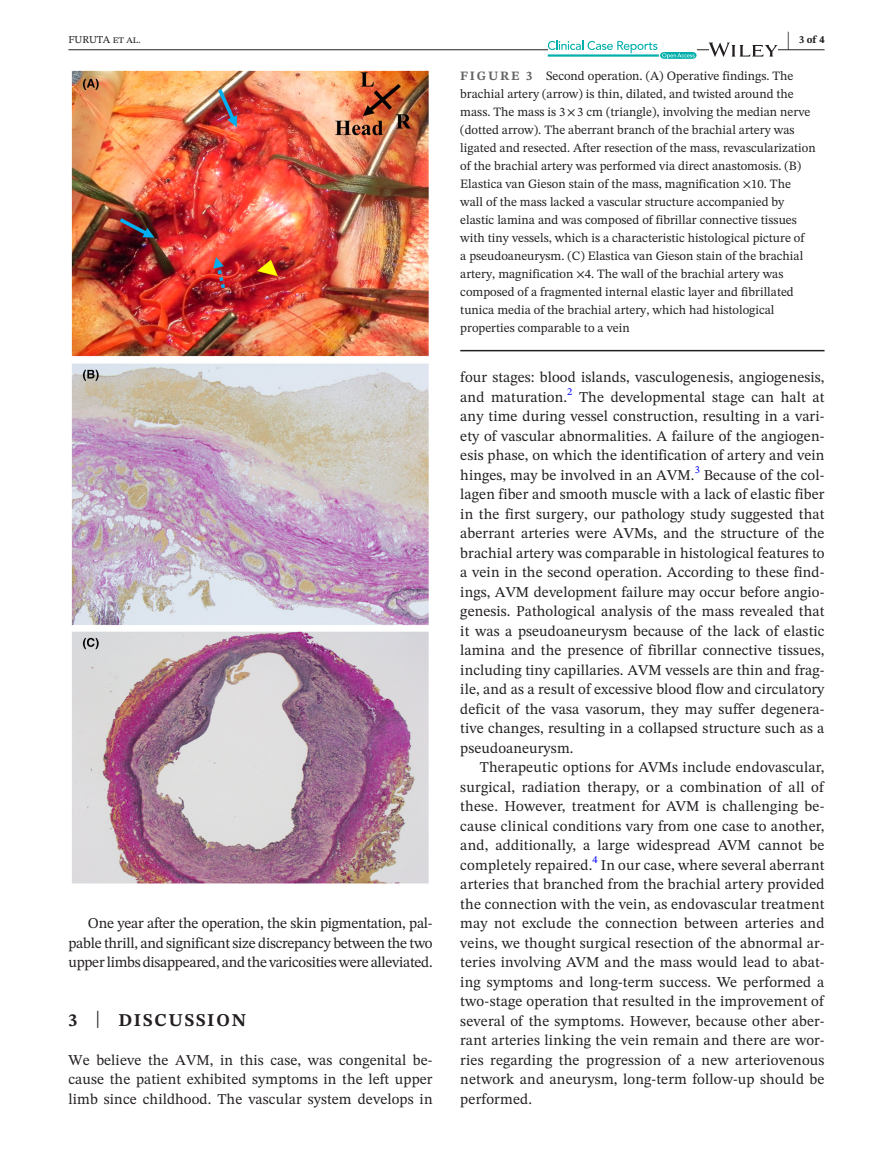
<style>
.page{position:relative;width:893px;height:1174px;background:#fff}
.page>*{position:absolute;margin:0;border:0;box-sizing:border-box;transform-origin:0 0}
.t1{font:700 21px "STIX Two Text";color:#231f20;scale:.42 1}
.t2{font:700 18px "STIX Two Text";letter-spacing:.1em;color:#231f20}
.t3{font:15px/19.5px "STIX Two Text";letter-spacing:.005em;color:#231f20;text-align:justify}
.t4{font:12.75px/18px "STIX Two Text";color:#231f20}
.t5{font:10.5px "STIX Two Text";color:#231f20}
.t6{font:700 10.5px "STIX Two Text";color:#231f20}
.t7{font:10.5px "STIX Two Text";color:#00f}
.s1{font-weight:400;font-size:23.7px}
.s2{font-weight:700;color:#636366}
</style>
<div class="page">
<hr style="left:68px;top:49px;width:756px;height:1px;background:#231f20">
<svg style="left:548px;top:41px;width:148px;height:18px"></svg>
<svg style="left:709px;top:43px;width:68px;height:14px"></svg>
<hr style="left:460px;top:350px;width:364px;height:1px;background:#231f20">
<img style="left:72px;top:70px;width:357px;height:814px">
<h1 class="t1" style="left:787px;top:24px;width:8px">|</h1>
<p class="t5" style="left:68px;top:32px;width:74px">FURUTA et al.</p>
<p class="t6" style="left:799px;top:32px;width:27px">3 of 4</p>
<p class="t3" style="left:68px;top:913px;width:366px;text-indent:20px">One year after the operation, the skin pigmentation, pal&shy;pable thrill, and significant size discrepancy between the two upper limbs disappeared, and the varicosities were alleviated.</p>
<p class="t2" style="left:68px;top:1007px;width:179px">3 <span class="s1">|</span> DISCUSSION</p>
<p class="t3" style="left:68px;top:1050px;width:366px">We believe the AVM, in this case, was congenital be&shy;cause the patient exhibited symptoms in the left upper limb since childhood. The vascular system develops in</p>
<p class="t4" style="left:460px;top:66px;width:357px"><span class="s2">FIGURE 3</span> Second operation. (A) Operative findings. The brachial artery (arrow) is thin, dilated, and twisted around the mass. The mass is 3×3 cm (triangle), involving the median nerve (dotted arrow). The aberrant branch of the brachial artery was ligated and resected. After resection of the mass, revascularization of the brachial artery was performed via direct anastomosis. (B)<br>Elastica van Gieson stain of the mass, magnification ×10. The wall of the mass lacked a vascular structure accompanied by elastic lamina and was composed of fibrillar connective tissues with tiny vessels, which is a characteristic histological picture of<br>a pseudoaneurysm. (C) Elastica van Gieson stain of the brachial artery, magnification ×4. The wall of the brachial artery was composed of a fragmented internal elastic layer and fibrillated tunica media of the brachial artery, which had histological properties comparable to a vein</p>
<p class="t3" style="left:460px;top:367px;width:366px">four stages: blood islands, vasculogenesis, angiogenesis, and maturation.<sup>2</sup> The developmental stage can halt at any time during vessel construction, resulting in a vari&shy;ety of vascular abnormalities. A failure of the angiogen&shy;esis phase, on which the identification of artery and vein hinges, may be involved in an AVM.</p>
<p class="t7" style="left:695px;top:462px;width:7px">3</p>
<p class="t3" style="left:460px;top:465px;width:366px;text-indent:244px">Because of the col&shy;lagen fiber and smooth muscle with a lack of elastic fiber in the first surgery, our pathology study suggested that aberrant arteries were AVMs, and the structure of the brachial artery was comparable in histological features to a vein in the second operation. According to these find&shy;ings, AVM development failure may occur before angio&shy;genesis. Pathological analysis of the mass revealed that it was a pseudoaneurysm because of the lack of elastic lamina and the presence of fibrillar connective tissues, including tiny capillaries. AVM vessels are thin and frag&shy;ile, and as a result of excessive blood flow and circulatory deficit of the vasa vasorum, they may suffer degenera&shy;tive changes, resulting in a collapsed structure such as a pseudoaneurysm.</p>
<p class="t3" style="left:460px;top:757px;width:366px;text-indent:20px">Therapeutic options for AVMs include endovascular, surgical, radiation therapy, or a combination of all of these. However, treatment for AVM is challenging be&shy;cause clinical conditions vary from one case to another, and, additionally, a large widespread AVM cannot be completely repaired.<sup>4</sup> In our case, where several aberrant arteries that branched from the brachial artery provided the connection with the vein, as endovascular treatment may not exclude the connection between arteries and veins, we thought surgical resection of the abnormal ar&shy;teries involving AVM and the mass would lead to abat&shy;ing symptoms and long-term success. We performed a two-stage operation that resulted in the improvement of several of the symptoms. However, because other aber&shy;rant arteries linking the vein remain and there are wor&shy;ries regarding the progression of a new arteriovenous network and aneurysm, long-term follow-up should be performed.</p>
</div>
